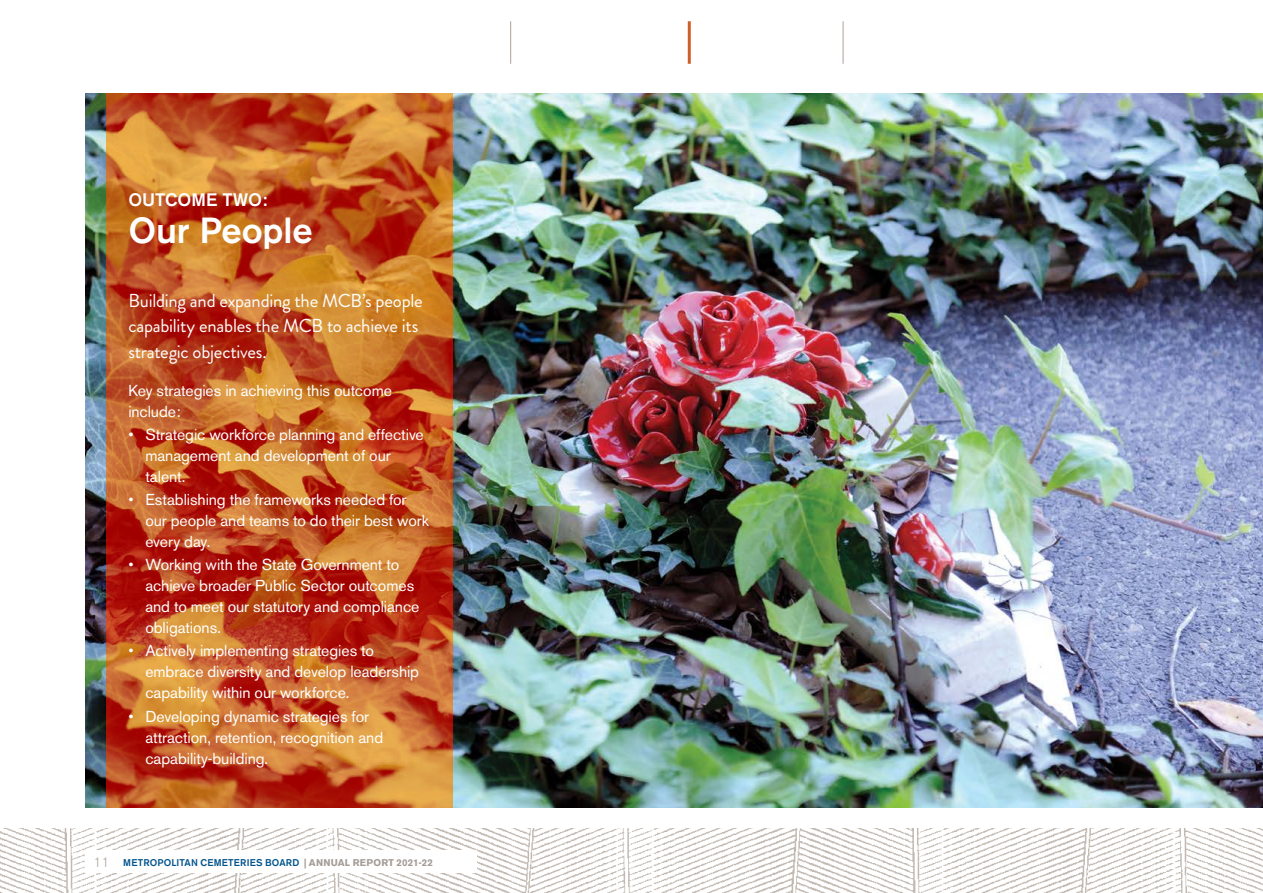
<style>
.page{position:relative;width:1263px;height:893px;background:#fff}
.page>*{position:absolute;margin:0;border:0;box-sizing:border-box;transform-origin:0 0}
.t1{font:500 36px "Akzidenz Grotesk BE";letter-spacing:-.005em;color:#fff}
.t2{font:18.75px/25.5px "Brandon Grotesque";letter-spacing:-.015em;color:#fff}
.t3{font:500 18px "Akzidenz Grotesk BE";color:#fff}
.t4{font:15.75px/21px "Akzidenz Grotesk BE";letter-spacing:-.005em;color:#fff}
.t5{font:500 9.75px "Akzidenz Grotesk BE";letter-spacing:.015em;color:#00538d}
.s1{font-weight:300}
.s2{font-weight:300;font-size:13.5px;color:#aea198}
.s3{font-weight:700;color:#a59d98}
</style>
<div class="page">
<img style="left:0;top:828px;width:1263px;height:65px">
<div style="left:85px;top:850px;width:391px;height:23px;background:#fff"></div>
<img style="left:85px;top:94px;width:1178px;height:714px">
<svg style="left:107px;top:94px;width:346px;height:714px;background:#c15724"></svg>
<hr style="left:510px;top:21px;width:1px;height:43px;background:#aea198">
<hr style="left:843px;top:21px;width:1px;height:43px;background:#aea198">
<hr style="left:688px;top:21px;width:3px;height:43px;background:#cf5f28">
<p class="t3" style="left:128px;top:188px;width:140px">OUTCOME TWO:</p>
<h1 class="t1" style="left:128px;top:208px;width:186px">Our People</h1>
<p class="t2" style="left:128px;top:288px;width:296px">Building and expanding the MCB’s people capability enables the MCB to achieve its strategic objectives.</p>
<p class="t4" style="left:128px;top:380px;width:265px">Key strategies in achieving this outcome include:</p>
<p class="t4" style="left:145px;top:424px;width:280px;text-indent:-17px"><span class="s1">•</span> Strategic workforce planning and effective management and development of our talent.</p>
<p class="t4" style="left:145px;top:489px;width:285px;text-indent:-17px"><span class="s1">•</span> Establishing the frameworks needed for our people and teams to do their best work every day.</p>
<p class="t4" style="left:145px;top:554px;width:276px;text-indent:-17px"><span class="s1">•</span> Working with the State Government to achieve broader Public Sector outcomes and to meet our statutory and compliance obligations.</p>
<p class="t4" style="left:145px;top:640px;width:275px;text-indent:-17px"><span class="s1">•</span> Actively implementing strategies to embrace diversity and develop leadership capability within our workforce.</p>
<p class="t4" style="left:145px;top:705px;width:239px;text-indent:-17px"><span class="s1">•</span> Developing dynamic strategies for attraction, retention, recognition and capability-building.</p>
<p class="t5" style="left:94px;top:856px;width:341px"><span class="s2">11</span> METROPOLITAN CEMETERIES BOARD <span class="s3">| ANNUAL REPORT 2021-22</span></p>
</div>
